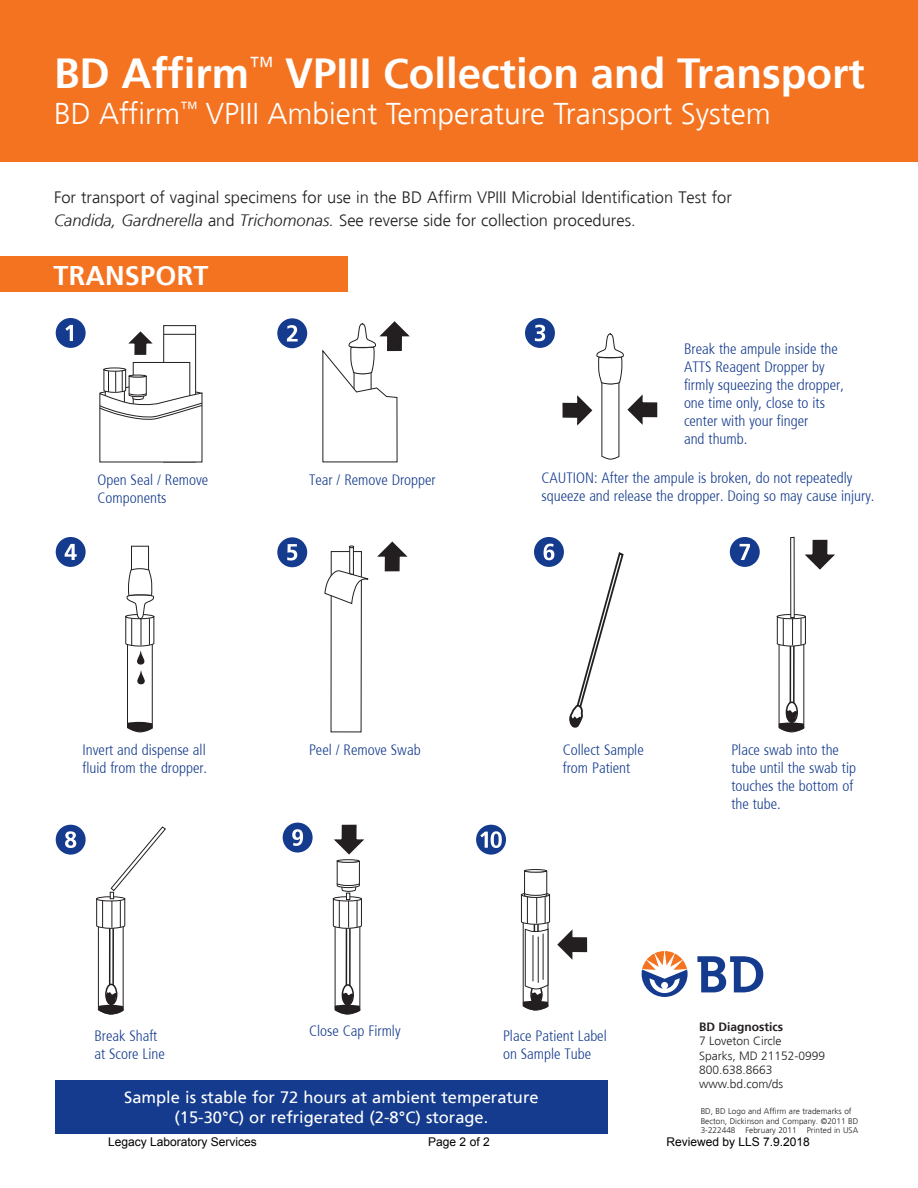
<style>
.page{position:relative;width:918px;height:1188px;background:#fff}
.page>*{position:absolute;margin:0;border:0;box-sizing:border-box;transform-origin:0 0}
.t1{font:700 42px "Frutiger";color:#fff}
.t2{font:300 30px "Frutiger";color:#fff}
.t3{font:700 27px "Frutiger";letter-spacing:.01em;color:#fff}
.t4{font:300 16.5px/22.5px "Frutiger";color:#231f20}
.t5{font:16.5px/19.5px "Frutiger";color:#fff;text-align:center}
.t6{font:300 condensed 15px/18px "Frutiger";color:#143b8d}
.t7{font:300 12px "Frutiger";color:#231f20}
.t8{font:12px "Arial";color:#000}
.t9{font:700 12px "Frutiger";color:#231f20}
.t10{font:300 8.25px/9.9px "Frutiger";color:#231f20}
.s1{font-style:italic}
</style>
<div class="page">
<div style="left:163px;top:325px;width:33px;height:137px;border:1px solid #231f20"></div>
<div style="left:133px;top:362px;width:57px;height:90px;background:#fff"></div>
<div style="left:133px;top:362px;width:57px;height:90px;border:1px solid #231f20"></div>
<hr style="left:164px;top:334px;width:31px;height:1px;background:#231f20">
<svg style="left:99px;top:368px;width:104px;height:95px"></svg>
<svg style="left:128px;top:331px;width:25px;height:24px"></svg>
<svg style="left:322px;top:321px;width:88px;height:142px"></svg>
<svg style="left:562px;top:334px;width:96px;height:126px"></svg>
<div style="left:131px;top:546px;width:18px;height:25px;border:1px solid #231f20"></div>
<svg style="left:125px;top:568px;width:30px;height:164px"></svg>
<svg style="left:137px;top:650px;width:8px;height:15px"></svg>
<svg style="left:137px;top:670px;width:8px;height:14px"></svg>
<svg style="left:324px;top:541px;width:84px;height:63px"></svg>
<svg style="left:96px;top:826px;width:70px;height:189px"></svg>
<svg style="left:332px;top:824px;width:32px;height:191px"></svg>
<svg style="left:557px;top:929px;width:31px;height:31px"></svg>
<div style="left:524px;top:869px;width:23px;height:3px;border:1px solid #231f20;border-radius:50%"></div>
<svg style="left:521px;top:871px;width:29px;height:140px"></svg>
<svg style="left:804px;top:539px;width:31px;height:31px"></svg>
<div style="left:777px;top:614px;width:29px;height:5px;border:1px solid #231f20;border-radius:50%"></div>
<hr style="left:791px;top:537px;width:3px;height:81px;background:#fff">
<div style="left:790px;top:537px;width:5px;height:81px;border:1px solid #231f20"></div>
<svg style="left:777px;top:616px;width:29px;height:116px"></svg>
<div style="left:0;top:0;width:918px;height:162px;background:#f47321"></div>
<div style="left:0;top:256px;width:347px;height:36px;background:#f47321"></div>
<svg style="left:697px;top:956px;width:66px;height:36px"></svg>
<svg style="left:642px;top:951px;width:46px;height:46px"></svg>
<div style="left:55px;top:1080px;width:553px;height:54px;background:#143b8d"></div>
<svg style="left:56px;top:318px;width:30px;height:30px"></svg>
<svg style="left:277px;top:318px;width:30px;height:30px"></svg>
<svg style="left:525px;top:318px;width:30px;height:30px"></svg>
<svg style="left:56px;top:537px;width:30px;height:30px"></svg>
<svg style="left:277px;top:537px;width:30px;height:30px"></svg>
<svg style="left:534px;top:537px;width:90px;height:191px"></svg>
<svg style="left:730px;top:537px;width:30px;height:30px"></svg>
<svg style="left:56px;top:825px;width:30px;height:30px"></svg>
<svg style="left:283px;top:823px;width:30px;height:30px"></svg>
<svg style="left:476px;top:825px;width:30px;height:30px"></svg>
<p class="t1" style="left:54px;top:48px;width:812px">BD Affirm<sup>™</sup> VPIII Collection and Transport</p>
<p class="t2" style="left:54px;top:96px;width:718px">BD Affirm<sup>™</sup> VPIII Ambient Temperature Transport System</p>
<p class="t4" style="left:54px;top:187px;width:679px">For transport of vaginal specimens for use in the BD Affirm VPIII Microbial Identification Test for<br><span class="s1">Candida, Gardnerella</span> and <span class="s1">Trichomonas.</span> See reverse side for collection procedures.</p>
<p class="t3" style="left:53px;top:259px;width:157px">TRANSPORT</p>
<p class="t6" style="left:684px;top:340px;width:161px">Break the ampule inside the<br>ATTS Reagent Dropper by firmly squeezing the dropper, one time only, close to its center with your finger<br>and thumb.</p>
<p class="t6" style="left:98px;top:471px;width:112px">Open Seal / Remove<br>Components</p>
<p class="t6" style="left:309px;top:471px;width:128px">Tear / Remove Dropper</p>
<p class="t6" style="left:542px;top:469px;width:335px">CAUTION: After the ampule is broken, do not repeatedly squeeze and release the dropper. Doing so may cause injury.</p>
<p class="t6" style="left:83px;top:741px;width:126px">Invert and dispense all fluid from the dropper.</p>
<p class="t6" style="left:309px;top:741px;width:113px">Peel / Remove Swab</p>
<p class="t6" style="left:563px;top:741px;width:82px">Collect Sample from Patient</p>
<p class="t6" style="left:731px;top:741px;width:126px">Place swab into the tube until the swab tip touches the bottom of the tube.</p>
<p class="t6" style="left:94px;top:1027px;width:72px">Break Shaft at Score Line</p>
<p class="t6" style="left:309px;top:1022px;width:93px">Close Cap Firmly</p>
<p class="t6" style="left:503px;top:1027px;width:105px">Place Patient Label on Sample Tube</p>
<p class="t5" style="left:124px;top:1088px;width:416px">Sample is stable for 72 hours at ambient temperature (15-30°C) or refrigerated (2-8°C) storage.</p>
<p class="t9" style="left:699px;top:1020px;width:85px">BD Diagnostics</p>
<p class="t7" style="left:699px;top:1034px;width:84px">7 Loveton Circle</p>
<p class="t7" style="left:699px;top:1049px;width:128px">Sparks, MD 21152-0999</p>
<p class="t7" style="left:699px;top:1063px;width:75px">800.638.8663</p>
<p class="t7" style="left:699px;top:1077px;width:86px">www.bd.com/ds</p>
<p class="t10" style="left:701px;top:1106px;width:159px">BD, BD Logo and Affirm are trademarks of<br>Becton, Dickinson and Company. ©2011 BD</p>
<p class="t10" style="left:701px;top:1126px;width:159px">3-222448 February 2011 Printed in USA</p>
<p class="t8" style="left:108px;top:1134px;width:150px">Legacy Laboratory Services</p>
<p class="t8" style="left:428px;top:1134px;width:63px">Page 2 of 2</p>
<p class="t8" style="left:667px;top:1134px;width:145px">Reviewed by LLS 7.9.2018</p>
</div>
